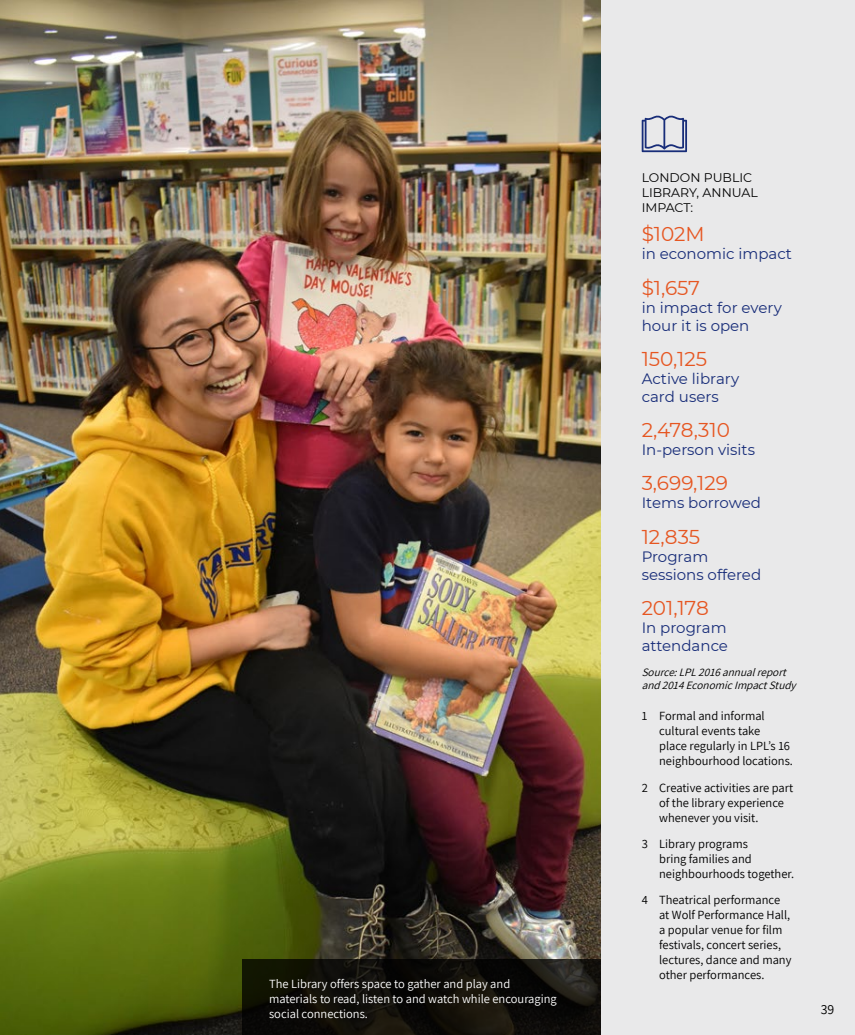
<style>
.page{position:relative;width:855px;height:1035px;background:#fff}
.page>*{position:absolute;margin:0;border:0;box-sizing:border-box;transform-origin:0 0}
.Stats{font:20px "Montserrat";color:#e65621}
.Stats-2{font:15px/18px "Montserrat";color:#182d79}
.t1{font:13.75px "Assistant";color:#000}
.t2{font:12.5px/15px "Assistant";color:#000}
.t3{font:12.5px/15px "Assistant";color:#fff}
.Sidebar_Header{font:12.5px/15px "Montserrat";color:#000}
.Source_sidebar{font:italic 11.25px/13.5px "Assistant";color:#000}
</style>
<div class="page">
<img style="left:0;top:0;width:601px;height:1035px">
<svg style="left:242px;top:959px;width:359px;height:76px;background:#100f09"></svg>
<div style="left:601px;top:0;width:254px;height:1035px;background:#e9e9ea"></div>
<svg style="left:642px;top:115px;width:45px;height:37px"></svg>
<p class="t3" style="left:269px;top:976px;width:289px">The Library offers space to gather and play and materials to read, listen to and watch while encouraging social connections.</p>
<h3 class="Sidebar_Header" style="left:642px;top:169px;width:118px">LONDON PUBLIC<br>LIBRARY, ANNUAL<br>IMPACT:</h3>
<p class="Stats" style="left:642px;top:220px;width:64px">$102M</p>
<p class="Stats-2" style="left:642px;top:244px;width:152px">in economic impact</p>
<p class="Stats" style="left:642px;top:274px;width:60px">$1,657</p>
<p class="Stats-2" style="left:642px;top:298px;width:142px">in impact for every hour it is open</p>
<p class="Stats" style="left:642px;top:345px;width:67px">150,125</p>
<p class="Stats-2" style="left:642px;top:369px;width:99px">Active library card users</p>
<p class="Stats" style="left:642px;top:416px;width:90px">2,478,310</p>
<p class="Stats-2" style="left:642px;top:440px;width:115px">In-person visits</p>
<p class="Stats" style="left:642px;top:469px;width:88px">3,699,129</p>
<p class="Stats-2" style="left:642px;top:493px;width:121px">Items borrowed</p>
<p class="Stats" style="left:642px;top:523px;width:60px">12,835</p>
<p class="Stats-2" style="left:642px;top:547px;width:121px">Program sessions offered</p>
<p class="Stats" style="left:642px;top:594px;width:69px">201,178</p>
<p class="Stats-2" style="left:642px;top:618px;width:88px">In program attendance</p>
<p class="Source_sidebar" style="left:642px;top:665px;width:159px">Source:LPL2016annualreport and2014EconomicImpactStudy</p>
<p class="t2" style="left:659px;top:708px;width:135px;text-indent:-18px">1 Formal and informal cultural events take<br>place regularly in LPL’s 16 neighbourhood locations.</p>
<p class="t2" style="left:659px;top:779px;width:135px;text-indent:-18px">2 Creative activities are part of the library experience whenever you visit.</p>
<p class="t2" style="left:659px;top:836px;width:136px;text-indent:-18px">3 Library programs<br>bring families and neighbourhoods together.</p>
<p class="t2" style="left:659px;top:892px;width:134px;text-indent:-18px">4 Theatrical performance at Wolf Performance Hall, a popular venue for film festivals, concert series, lectures, dance and many other performances.</p>
<p class="t1" style="left:821px;top:1000px;width:15px">39</p>
</div>
